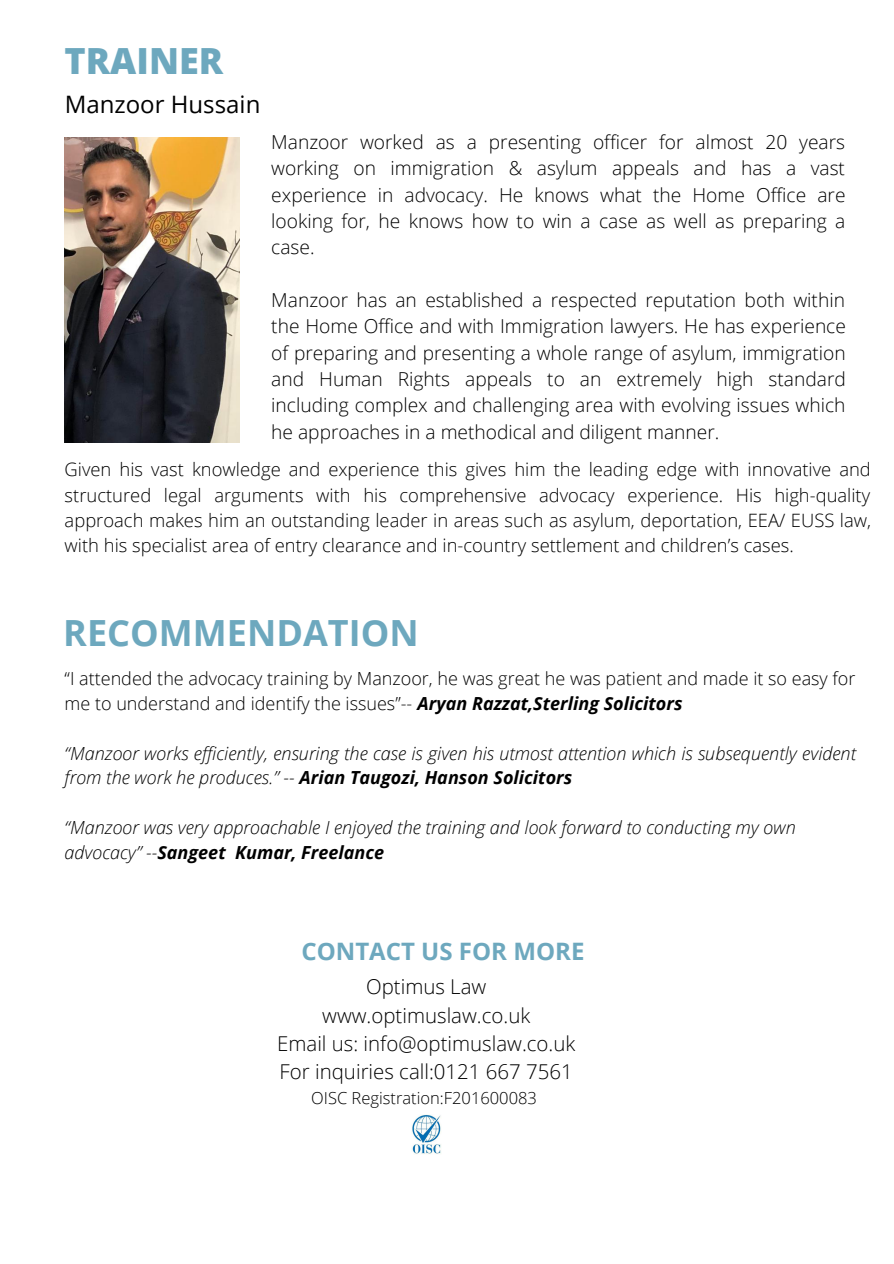
<style>
.page{position:relative;width:894px;height:1264px;background:#fff}
.page>*{position:absolute;margin:0;border:0;box-sizing:border-box;transform-origin:0 0}
.t1{font:700 36px "Open Sans";color:#6da8be}
.t2{font:800 36px "Open Sans";color:#6da8be}
.t3{font:700 24px "Open Sans";color:#6da8be}
.t4{font:24px "Open Sans";color:#000}
.t5{font:300 20.4px "Open Sans";color:#000}
.t6{font:300 19.2px/26.4px "Open Sans";color:#000;text-align:justify}
.t7{font:300 18.45px/25.3px "Open Sans";color:#000;text-align:justify}
.t8{font:italic 300 18px/24.8px "Open Sans";color:#000}
.t9{font:300 18px/24.8px "Open Sans";color:#000}
.t10{font:300 16.5px "Open Sans";color:#000}
.s1{font-weight:700;font-style:italic}
.s2{font-weight:700}
</style>
<div class="page">
<img style="left:65px;top:137px;width:174px;height:305px">
<img style="left:412px;top:1114px;width:29px;height:40px">
<p class="t2" style="left:65px;top:35px;width:160px">TRAINER</p>
<p class="t4" style="left:65px;top:87px;width:197px">Manzoor Hussain</p>
<p class="t6" style="left:271px;top:128px;width:575px">Manzoor worked as a presenting officer for almost 20 years working on immigration &amp; asylum appeals and has a vast experience in advocacy. He knows what the Home Office are looking for, he knows how to win a case as well as preparing a case.</p>
<p class="t6" style="left:271px;top:286px;width:576px">Manzoor has an established a respected reputation both within the Home Office and with Immigration lawyers. He has experience of preparing and presenting a whole range of asylum, immigration and Human Rights appeals to an extremely high standard including complex and challenging area with evolving issues which he approaches in a methodical and diligent manner.</p>
<p class="t7" style="left:65px;top:456px;width:807px">Given his vast knowledge and experience this gives him the leading edge with innovative and structured legal arguments with his comprehensive advocacy experience. His high-quality approach makes him an outstanding leader in areas such as asylum, deportation, EEA/ EUSS law, with his specialist area of entry clearance and in-country settlement and children’s cases.</p>
<p class="t1" style="left:63px;top:607px;width:357px">RECOMMENDATION</p>
<p class="t9" style="left:65px;top:666px;width:792px">“I attended the advocacy training by Manzoor, he was great he was patient and made it so easy for me to understand and identify the issues”-- <span class="s1">Aryan Razzat,Sterling Solicitors</span></p>
<p class="t8" style="left:65px;top:740px;width:792px">“Manzoor works efficiently, ensuring the case is given his utmost attention which is subsequently evident from the work he produces.” -- <span class="s2">Arian Taugozi, Hanson Solicitors</span></p>
<p class="t8" style="left:65px;top:814px;width:732px">“Manzoor was very approachable I enjoyed the training and look forward to conducting my own advocacy” --<span class="s2">Sangeet Kumar, Freelance</span></p>
<p class="t3" style="left:301px;top:934px;width:284px">CONTACT US FOR MORE</p>
<p class="t5" style="left:366px;top:972px;width:122px">Optimus Law</p>
<p class="t5" style="left:322px;top:1000px;width:209px">www.optimuslaw.co.uk</p>
<p class="t5" style="left:277px;top:1028px;width:299px">Email us: info@optimuslaw.co.uk</p>
<p class="t5" style="left:279px;top:1057px;width:295px">For inquiries call:0121 667 7561</p>
<p class="t10" style="left:311px;top:1085px;width:227px">OISC Registration:F201600083</p>
</div>
